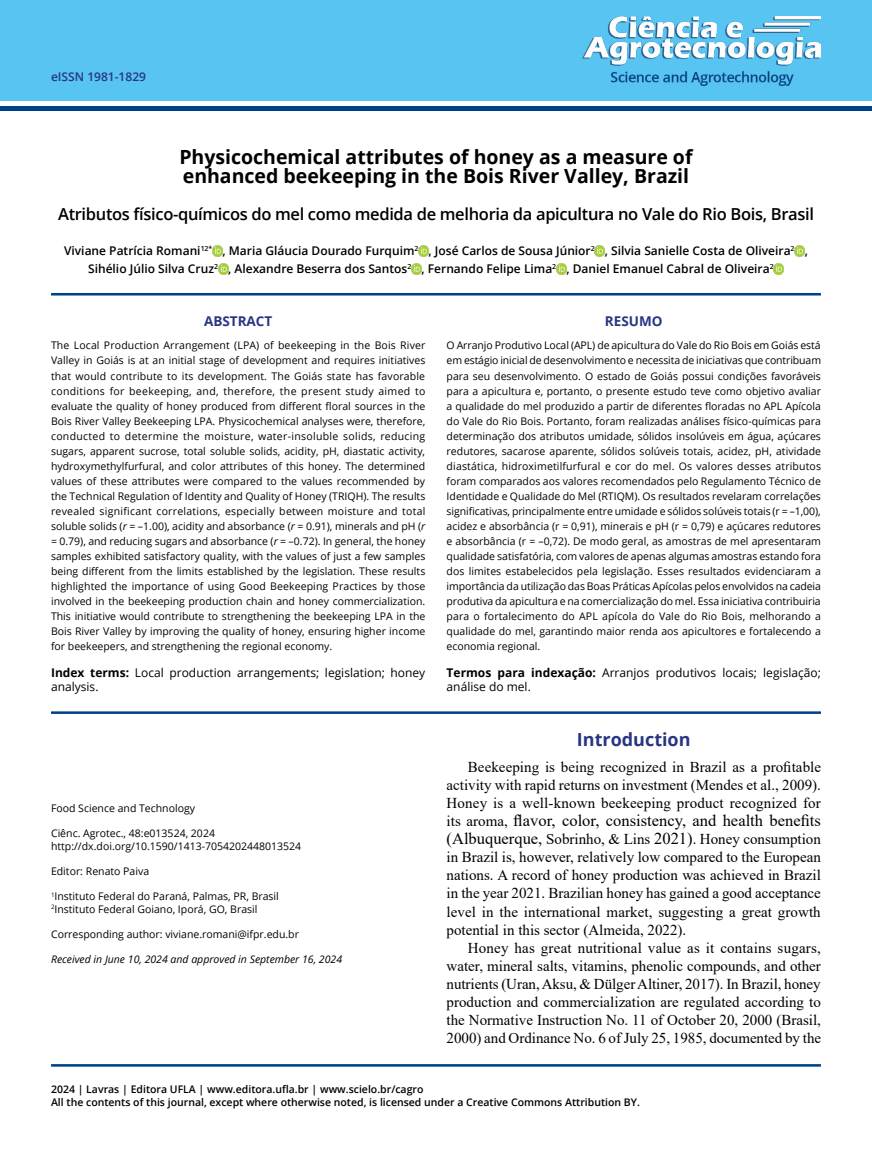
<style>
.page{position:relative;width:872px;height:1149px;background:#fff}
.page>*{position:absolute;margin:0;border:0;box-sizing:border-box;transform-origin:0 0}
.t1{font:700 19.5px/19.5px "Open Sans";color:#000}
.t2{font:700 18px "Open Sans";color:#283583}
.t3{font:600 16.5px "Open Sans";letter-spacing:-.02em;color:#000}
.t4{font:16.5px "Times New Roman";color:#000}
.t5{font:15px/18px "Times New Roman";color:#000;text-align:justify}
.t6{font:700 13.5px "Open Sans";color:#283583}
.t7{font:600 12px/18px "Open Sans";color:#000}
.t8{font:12px/14.4px "Open Sans";color:#000}
.t9{font:600 12px "Open Sans";color:#283583}
.t10{font:10.5px/15px "Open Sans";color:#000}
.t11{font:600 10.5px/12.6px "Open Sans";color:#000}
.t12{font:italic 10.5px "Open Sans";color:#000}
.s1{font-style:italic}
.s2{font-weight:700}
.s3{font-size:15px}
.s4{font-size:16.5px}
</style>
<div class="page">
<div style="left:0;top:0;width:872px;height:100px;background:#57c4f1"></div>
<div style="left:0;top:106px;width:872px;height:5px;background:#004288"></div>
<img style="left:583px;top:17px;width:238px;height:68px">
<hr style="left:51px;top:1063px;width:770px;height:3px;background:#004288">
<hr style="left:51px;top:711px;width:770px;height:2px;background:#004288">
<hr style="left:51px;top:293px;width:770px;height:2px;background:#004288">
<svg style="left:212px;top:246px;width:10px;height:10px"></svg>
<svg style="left:418px;top:246px;width:10px;height:10px"></svg>
<svg style="left:595px;top:246px;width:10px;height:10px"></svg>
<svg style="left:794px;top:246px;width:10px;height:10px"></svg>
<svg style="left:218px;top:264px;width:10px;height:10px"></svg>
<svg style="left:411px;top:264px;width:10px;height:10px"></svg>
<svg style="left:556px;top:264px;width:10px;height:10px"></svg>
<svg style="left:773px;top:264px;width:11px;height:10px"></svg>
<p class="t9" style="left:51px;top:69px;width:96px">eISSN 1981-1829</p>
<h1 class="t1" style="left:179px;top:146px;width:515px">Physicochemical attributes of honey as a measure of enhanced beekeeping in the Bois River Valley, Brazil</h1>
<h3 class="t3" style="left:58px;top:202px;width:757px">Atributos físico-químicos do mel como medida de melhoria da apicultura no Vale do Rio Bois, Brasil</h3>
<p class="t7" style="left:88px;top:241px;width:721px;text-indent:-24px">Viviane Patrícia Romani<sup>12*</sup> , Maria Gláucia Dourado Furquim<sup>2</sup> , José Carlos de Sousa Júnior<sup>2</sup> , Silvia Sanielle Costa de Oliveira<sup>2</sup> ,<br>Sihélio Júlio Silva Cruz<sup>2</sup> , Alexandre Beserra dos Santos<sup>2</sup> , Fernando Felipe Lima<sup>2</sup> , Daniel Emanuel Cabral de Oliveira<sup>2</sup></p>
<p class="t6" style="left:204px;top:311px;width:70px">ABSTRACT</p>
<p class="t10" style="left:51px;top:338px;width:376px;text-align:justify">The Local Production Arrangement (LPA) of beekeeping in the Bois River Valley in Goiás is at an initial stage of development and requires initiatives that would contribute to its development. The Goiás state has favorable conditions for beekeeping, and, therefore, the present study aimed to evaluate the quality of honey produced from different floral sources in the Bois River Valley Beekeeping LPA. Physicochemical analyses were, therefore, conducted to determine the moisture, water-insoluble solids, reducing sugars, apparent sucrose, total soluble solids, acidity, pH, diastatic activity, hydroxymethylfurfural, and color attributes of this honey. The determined values of these attributes were compared to the values recommended by the Technical Regulation of Identity and Quality of Honey (TRIQH). The results revealed significant correlations, especially between moisture and total soluble solids (<span class="s1">r</span> = –1.00), acidity and absorbance (<span class="s1">r</span> = 0.91), minerals and pH (<span class="s1">r </span>= 0.79), and reducing sugars and absorbance (<span class="s1">r</span> = –0.72). In general, the honey samples exhibited satisfactory quality, with the values of just a few samples being different from the limits established by the legislation. These results highlighted the importance of using Good Beekeeping Practices by those involved in the beekeeping production chain and honey commercialization.<br>This initiative would contribute to strengthening the beekeeping LPA in the Bois River Valley by improving the quality of honey, ensuring higher income for beekeepers, and strengthening the regional economy.</p>
<p class="t8" style="left:51px;top:664px;width:376px"><span class="s2">Index terms:</span> Local production arrangements; legislation; honey analysis.</p>
<p class="t10" style="left:51px;top:800px;width:146px">Food Science and Technology</p>
<p class="t10" style="left:51px;top:826px;width:252px;line-height:12.6px">Ciênc. Agrotec., 48:e013524, 2024 http://dx.doi.org/10.1590/1413-7054202448013524</p>
<p class="t10" style="left:51px;top:863px;width:100px">Editor: Renato Paiva</p>
<p class="t10" style="left:51px;top:889px;width:229px;line-height:12.6px"><sup>1</sup>Instituto Federal do Paraná, Palmas, PR, Brasil<br><sup>2</sup>Instituto Federal Goiano, Iporá, GO, Brasil</p>
<p class="t10" style="left:51px;top:926px;width:249px">Corresponding author: viviane.romani@ifpr.edu.br</p>
<p class="t12" style="left:51px;top:952px;width:292px">Received in June 10, 2024 and approved in September 16, 2024</p>
<p class="t6" style="left:605px;top:311px;width:59px">RESUMO</p>
<p class="t10" style="left:446px;top:338px;width:376px;text-align:justify">O Arranjo Produtivo Local (APL) de apicultura do Vale do Rio Bois em Goiás está em estágio inicial de desenvolvimento e necessita de iniciativas que contribuam para seu desenvolvimento. O estado de Goiás possui condições favoráveis para a apicultura e, portanto, o presente estudo teve como objetivo avaliar a qualidade do mel produzido a partir de diferentes floradas no APL Apícola do Vale do Rio Bois. Portanto, foram realizadas análises físico-químicas para determinação dos atributos umidade, sólidos insolúveis em água, açúcares redutores, sacarose aparente, sólidos solúveis totais, acidez, pH, atividade diastática, hidroximetilfurfural e cor do mel. Os valores desses atributos foram comparados aos valores recomendados pelo Regulamento Técnico de Identidade e Qualidade do Mel (RTIQM). Os resultados revelaram correlações significativas, principalmente entre umidade e sólidos solúveis totais (r = –1,00), acidez e absorbância (r = 0,91), minerais e pH (r = 0,79) e açúcares redutores e absorbância (r = –0,72). De modo geral, as amostras de mel apresentaram qualidade satisfatória, com valores de apenas algumas amostras estando fora dos limites estabelecidos pela legislação. Esses resultados evidenciaram a importância da utilização das Boas Práticas Apícolas pelos envolvidos na cadeia produtiva da apicultura e na comercialização do mel. Essa iniciativa contribuiria para o fortalecimento do APL apícola do Vale do Rio Bois, melhorando a qualidade do mel, garantindo maior renda aos apicultores e fortalecendo a economia regional.</p>
<p class="t8" style="left:446px;top:664px;width:376px"><span class="s2">Termos para indexação:</span> Arranjos produtivos locais; legislação; análise do mel.</p>
<h2 class="t2" style="left:577px;top:726px;width:115px">Introduction</h2>
<h3 class="t5" style="left:446px;top:757px;width:376px;text-indent:21px">Beekeeping is being recognized in Brazil as a profitable activity with rapid returns on investment (Mendes et al., 2009).<br>Honey is a well-known beekeeping product recognized for</h3>
<h3 class="t4" style="left:446px;top:809px;width:376px"><span class="s3">its aroma,</span> flavor, color, consistency, and health benefits</h3>
<p class="t5" style="left:446px;top:829px;width:376px"><span class="s4">(Albuquerque,</span> Sobrinho, &amp; Lins <span class="s4">2021)</span>. Honey consumption in Brazil is, however, relatively low compared to the European nations. A record of honey production was achieved in Brazil in the year 2021. Brazilian honey has gained a good acceptance level in the international market, suggesting a great growth potential in this sector (Almeida, 2022).</p>
<p class="t5" style="left:446px;top:937px;width:376px;text-indent:21px">Honey has great nutritional value as it contains sugars, water, mineral salts, vitamins, phenolic compounds, and other nutrients (Uran, Aksu, &amp; Dülger Altiner, 2017). In Brazil, honey production and commercialization are regulated according to the Normative Instruction No. 11 of October 20, 2000 (Brasil, 2000) and Ordinance No. 6 of July 25, 1985, documented by the</p>
<p class="t11" style="left:51px;top:1082px;width:590px">2024 | Lavras | Editora UFLA | www.editora.ufla.br | www.scielo.br/cagro<br>All the contents of this journal, except where otherwise noted, is licensed under a Creative Commons Attribution BY.</p>
</div>
